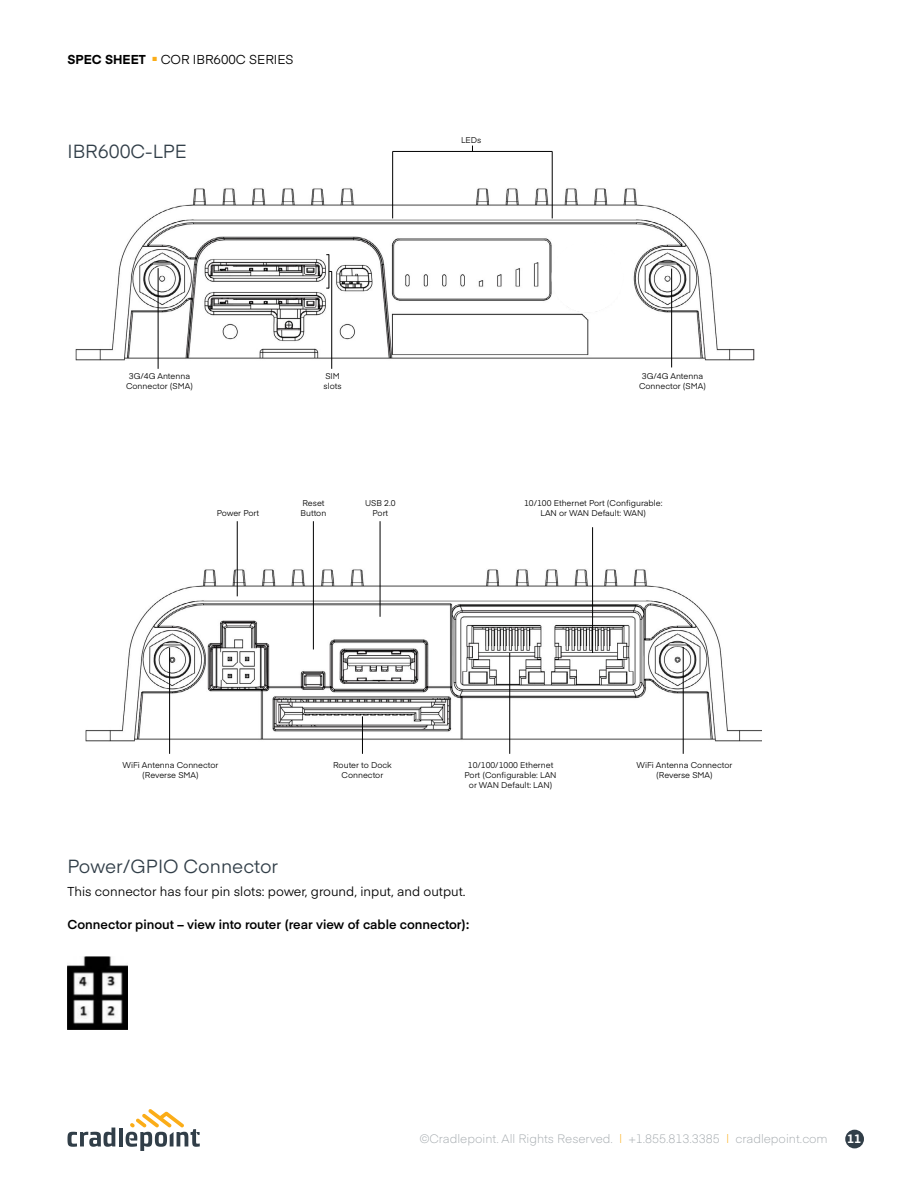
<style>
.page{position:relative;width:918px;height:1188px;background:#fff}
.page>*{position:absolute;margin:0;border:0;box-sizing:border-box;transform-origin:0 0}
.t1{font:18.75px "Eina 01";color:#313e48}
.t2{font:12.75px "Eina 01";color:#000}
.t3{font:600 12.75px "Eina 01";color:#000}
.t4{font:300 12px "Eina 01";color:#a3a9ad}
.t5{font:700 12px "Eina 01";color:#fff}
.t6{font:8.25px/9.9px "Eina 01";color:#000;text-align:center}
.s1{font-weight:700}
.s2{color:#fbad18}
</style>
<div class="page">
<div style="left:845px;top:1130px;width:19px;height:18px;background:#313e48;border-radius:50%"></div>
<svg style="left:68px;top:1128px;width:47px;height:19px"></svg>
<hr style="left:119px;top:1128px;width:4px;height:18px;background:#313e48">
<svg style="left:126px;top:1109px;width:74px;height:42px"></svg>
<img style="left:68px;top:956px;width:59px;height:74px">
<img style="left:86px;top:568px;width:675px;height:174px">
<hr style="left:313px;top:521px;width:1px;height:128px;background:#000">
<hr style="left:169px;top:648px;width:1px;height:106px;background:#000">
<hr style="left:509px;top:653px;width:1px;height:101px;background:#000">
<hr style="left:380px;top:521px;width:1px;height:96px;background:#000">
<hr style="left:592px;top:527px;width:1px;height:126px;background:#000">
<hr style="left:683px;top:647px;width:1px;height:107px;background:#000">
<hr style="left:237px;top:521px;width:1px;height:75px;background:#000">
<hr style="left:362px;top:716px;width:1px;height:38px;background:#000">
<img style="left:76px;top:187px;width:678px;height:173px">
<hr style="left:158px;top:268px;width:1px;height:101px;background:#000">
<hr style="left:671px;top:269px;width:1px;height:98px;background:#000">
<hr style="left:392px;top:151px;width:160px;height:1px;background:#000">
<hr style="left:392px;top:152px;width:1px;height:66px;background:#000">
<hr style="left:552px;top:152px;width:1px;height:66px;background:#000">
<hr style="left:331px;top:271px;width:1px;height:98px;background:#000">
<hr style="left:329px;top:255px;width:1px;height:33px;background:#000">
<div style="left:552px;top:241px;width:71px;height:72px;background:#fff;border-radius:50%"></div>
<h2 class="t2" style="left:68px;top:50px;width:228px"><span class="s1">SPEC SHEET</span> <sup>■</sup> COR IBR600C SERIES</h2>
<h1 class="t1" style="left:68px;top:137px;width:121px">IBR600C-LPE</h1>
<p class="t6" style="left:461px;top:134px;width:22px">LEDs</p>
<p class="t6" style="left:126px;top:371px;width:68px">3G/4G Antenna<br>Connector (SMA)</p>
<p class="t6" style="left:639px;top:371px;width:68px">3G/4G Antenna<br>Connector (SMA)</p>
<p class="t6" style="left:324px;top:371px;width:20px;text-align:left">SIM slots</p>
<p class="t6" style="left:217px;top:508px;width:44px">Power Port</p>
<p class="t6" style="left:301px;top:498px;width:27px;text-align:left">Reset<br>Button</p>
<p class="t6" style="left:365px;top:498px;width:32px">USB 2.0<br>Port</p>
<p class="t6" style="left:524px;top:498px;width:140px">10/100 Ethernet Port (Configurable:<br>LAN or WAN Default: WAN)</p>
<p class="t6" style="left:122px;top:760px;width:98px">WiFi Antenna Connector (Reverse SMA)</p>
<p class="t6" style="left:333px;top:760px;width:60px">Router to Dock<br>Connector</p>
<p class="t6" style="left:465px;top:760px;width:94px">10/100/1000 Ethernet<br>Port (Configurable: LAN or WAN Default: LAN)</p>
<p class="t6" style="left:637px;top:760px;width:98px">WiFi Antenna Connector (Reverse SMA)</p>
<h1 class="t1" style="left:68px;top:852px;width:212px">Power/GPIO Connector</h1>
<h2 class="t2" style="left:68px;top:882px;width:400px">This connector has four pin slots: power, ground, input, and output.</h2>
<h2 class="t3" style="left:68px;top:915px;width:403px">Connector pinout – view into router (rear view of cable connector):</h2>
<h3 class="t4" style="left:420px;top:1130px;width:409px">©Cradlepoint. All Rights Reserved. <span class="s2">|</span> +1.855.813.3385 <span class="s2">|</span> cradlepoint.com</h3>
<h3 class="t5" style="left:847px;top:1130px;width:15px">11</h3>
</div>
